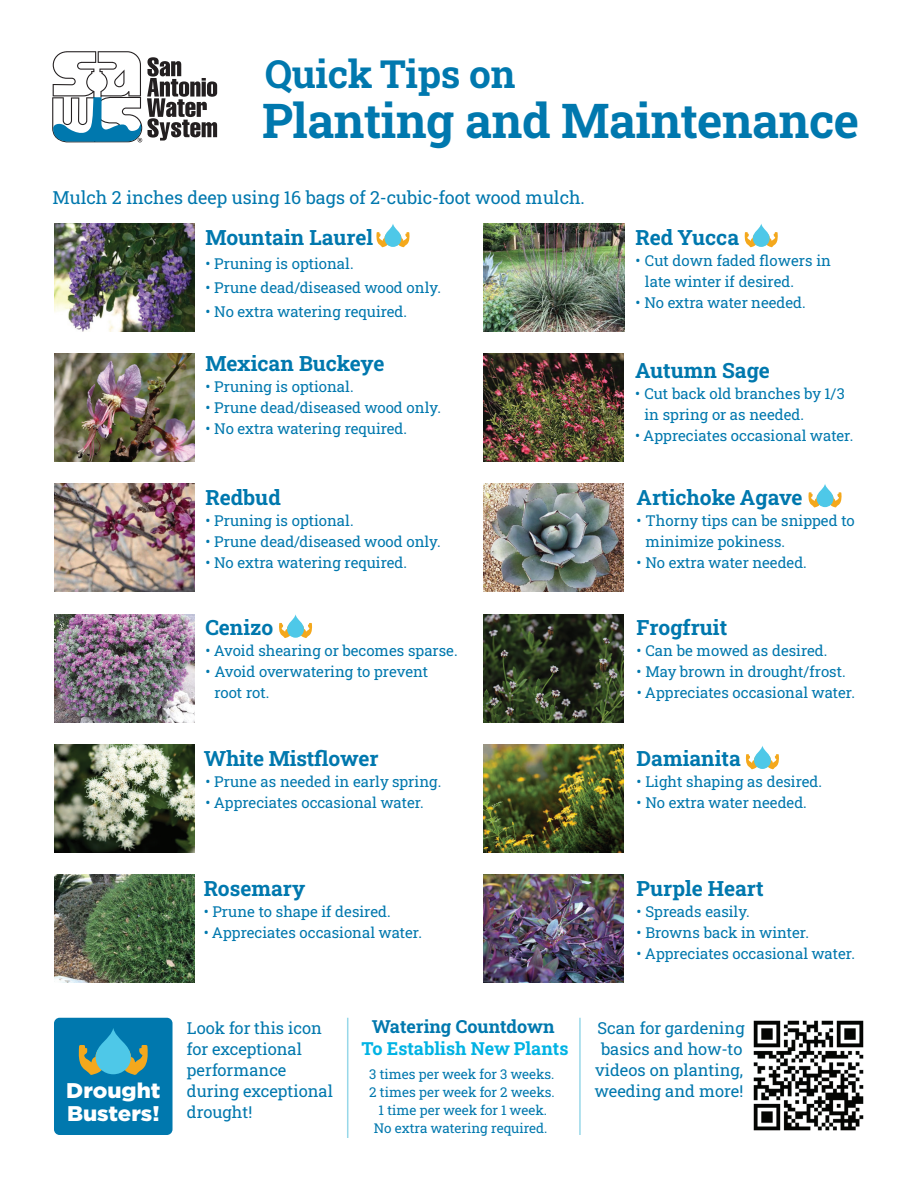
<style>
.page{position:relative;width:918px;height:1188px;background:#fff}
.page>*{position:absolute;margin:0;border:0;box-sizing:border-box;transform-origin:0 0}
.t1{font:700 48px "Roboto Slab";letter-spacing:-.01em;color:#0078ae}
.t2{font:700 38.7px "Roboto Slab";letter-spacing:-.01em;color:#0078ae}
.t3{font:900 21.15px/22.5px "Gotham";color:#fff;scale:1.05 1}
.t4{font:700 21px "Roboto Slab";color:#0078ae}
.t5{font:18px "Roboto Slab";color:#0078ae}
.t6{font:700 18px "Roboto Slab";color:#00b3e4}
.t7{font:700 18px "Roboto Slab";color:#0078ae}
.t8{font:16.5px/21px "Roboto Slab";color:#0078ae;text-align:center}
.t9{font:15px/21px "Roboto Slab";color:#0078ae}
.t10{font:13.5px/18px "Roboto Slab";color:#0078ae;text-align:center}
</style>
<div class="page">
<img style="left:753px;top:1020px;width:111px;height:111px">
<img style="left:484px;top:354px;width:140px;height:108px">
<img style="left:484px;top:614px;width:140px;height:108px">
<img style="left:484px;top:875px;width:140px;height:108px">
<div style="left:54px;top:1018px;width:119px;height:117px;background:#0078ae;border-radius:6px"></div>
<svg style="left:79px;top:1045px;width:69px;height:30px"></svg>
<svg style="left:96px;top:1028px;width:35px;height:46px"></svg>
<svg style="left:376px;top:232px;width:34px;height:15px"></svg>
<svg style="left:385px;top:224px;width:16px;height:23px"></svg>
<svg style="left:279px;top:623px;width:33px;height:15px"></svg>
<svg style="left:287px;top:614px;width:17px;height:24px"></svg>
<img style="left:484px;top:745px;width:139px;height:108px">
<svg style="left:746px;top:754px;width:33px;height:15px"></svg>
<svg style="left:754px;top:746px;width:17px;height:23px"></svg>
<img style="left:484px;top:484px;width:140px;height:108px">
<svg style="left:808px;top:492px;width:34px;height:16px"></svg>
<svg style="left:817px;top:484px;width:16px;height:23px"></svg>
<img style="left:484px;top:224px;width:140px;height:108px">
<svg style="left:745px;top:232px;width:33px;height:15px"></svg>
<svg style="left:753px;top:224px;width:17px;height:23px"></svg>
<img style="left:54px;top:224px;width:140px;height:108px">
<img style="left:54px;top:354px;width:140px;height:108px">
<img style="left:54px;top:484px;width:140px;height:108px">
<img style="left:54px;top:614px;width:140px;height:108px">
<img style="left:54px;top:745px;width:140px;height:108px">
<img style="left:54px;top:875px;width:140px;height:108px">
<hr style="left:579px;top:1018px;width:2px;height:117px;background:#97d8e9">
<hr style="left:347px;top:1018px;width:1px;height:120px;background:#97d8e9">
<svg style="left:52px;top:51px;width:165px;height:91px"></svg>
<h2 class="t2" style="left:265px;top:47px;width:252px">Quick Tips on</h2>
<h1 class="t1" style="left:262px;top:87px;width:599px">Planting and Maintenance</h1>
<p class="t5" style="left:52px;top:185px;width:534px">Mulch 2 inches deep using 16 bags of 2-cubic-foot wood mulch.</p>
<h3 class="t4" style="left:206px;top:223px;width:169px">Mountain Laurel</h3>
<p class="t9" style="left:206px;top:252px;width:150px">• Pruning is optional.</p>
<p class="t9" style="left:206px;top:276px;width:237px">• Prune dead/diseased wood only.</p>
<p class="t9" style="left:206px;top:300px;width:203px">• No extra watering required.</p>
<h3 class="t4" style="left:206px;top:349px;width:180px">Mexican Buckeye</h3>
<p class="t9" style="left:206px;top:376px;width:150px">• Pruning is optional.</p>
<p class="t9" style="left:206px;top:397px;width:237px">• Prune dead/diseased wood only.</p>
<p class="t9" style="left:206px;top:418px;width:203px">• No extra watering required.</p>
<h3 class="t4" style="left:206px;top:483px;width:77px">Redbud</h3>
<p class="t9" style="left:206px;top:509px;width:150px">• Pruning is optional.</p>
<p class="t9" style="left:206px;top:530px;width:237px">• Prune dead/diseased wood only.</p>
<p class="t9" style="left:205px;top:551px;width:203px">• No extra watering required.</p>
<h3 class="t4" style="left:206px;top:613px;width:69px">Cenizo</h3>
<p class="t9" style="left:206px;top:640px;width:254px">• Avoid shearing or becomes sparse.</p>
<p class="t9" style="left:214px;top:661px;width:215px;text-indent:-9px">• Avoid overwatering to prevent root rot.</p>
<h3 class="t4" style="left:204px;top:744px;width:176px">White Mistflower</h3>
<p class="t9" style="left:206px;top:770px;width:237px">• Prune as needed in early spring.</p>
<p class="t9" style="left:206px;top:791px;width:220px">• Appreciates occasional water.</p>
<h3 class="t4" style="left:636px;top:223px;width:105px">Red Yucca</h3>
<p class="t9" style="left:645px;top:249px;width:187px;text-indent:-9px">• Cut down faded flowers in late winter if desired.</p>
<p class="t9" style="left:636px;top:291px;width:172px">• No extra water needed.</p>
<h3 class="t4" style="left:635px;top:356px;width:137px">Autumn Sage</h3>
<p class="t9" style="left:644px;top:383px;width:202px;text-indent:-9px">• Cut back old branches by 1/3 in spring or as needed.</p>
<p class="t9" style="left:635px;top:425px;width:220px">• Appreciates occasional water.</p>
<h3 class="t4" style="left:637px;top:483px;width:167px">Artichoke Agave</h3>
<p class="t9" style="left:646px;top:509px;width:211px;text-indent:-9px">• Thorny tips can be snipped to minimize pokiness.</p>
<p class="t9" style="left:637px;top:551px;width:172px">• No extra water needed.</p>
<h3 class="t4" style="left:637px;top:613px;width:92px">Frogfruit</h3>
<p class="t9" style="left:637px;top:640px;width:192px">• Can be mowed as desired.</p>
<p class="t9" style="left:637px;top:661px;width:211px">• May brown in drought/frost.</p>
<p class="t9" style="left:637px;top:682px;width:220px">• Appreciates occasional water.</p>
<h3 class="t4" style="left:637px;top:744px;width:106px">Damianita</h3>
<p class="t9" style="left:637px;top:770px;width:187px">• Light shaping as desired.</p>
<p class="t9" style="left:637px;top:791px;width:172px">• No extra water needed.</p>
<h3 class="t3" style="left:66px;top:1079px;width:91px">Drought<br>Busters!</h3>
<h3 class="t4" style="left:204px;top:874px;width:103px">Rosemary</h3>
<p class="t9" style="left:204px;top:901px;width:188px">• Prune to shape if desired.</p>
<p class="t9" style="left:204px;top:922px;width:220px">• Appreciates occasional water.</p>
<p class="t8" style="left:187px;top:1017px;width:148px;text-align:left">Look for this icon for exceptional performance during exceptional drought!</p>
<p class="t7" style="left:372px;top:1014px;width:184px">Watering Countdown</p>
<p class="t6" style="left:362px;top:1036px;width:208px">To Establish New Plants</p>
<p class="t10" style="left:369px;top:1065px;width:187px">3 times per week for 3 weeks.<br>2 times per week for 2 weeks.<br>1 time per week for 1 week.<br>No extra watering required.</p>
<h3 class="t4" style="left:637px;top:874px;width:128px">Purple Heart</h3>
<p class="t9" style="left:637px;top:901px;width:115px">• Spreads easily.</p>
<p class="t9" style="left:637px;top:922px;width:174px">• Browns back in winter.</p>
<p class="t9" style="left:637px;top:943px;width:220px">• Appreciates occasional water.</p>
<p class="t8" style="left:595px;top:1017px;width:152px">Scan for gardening basics and how-to videos on planting, weeding and more!</p>
</div>
